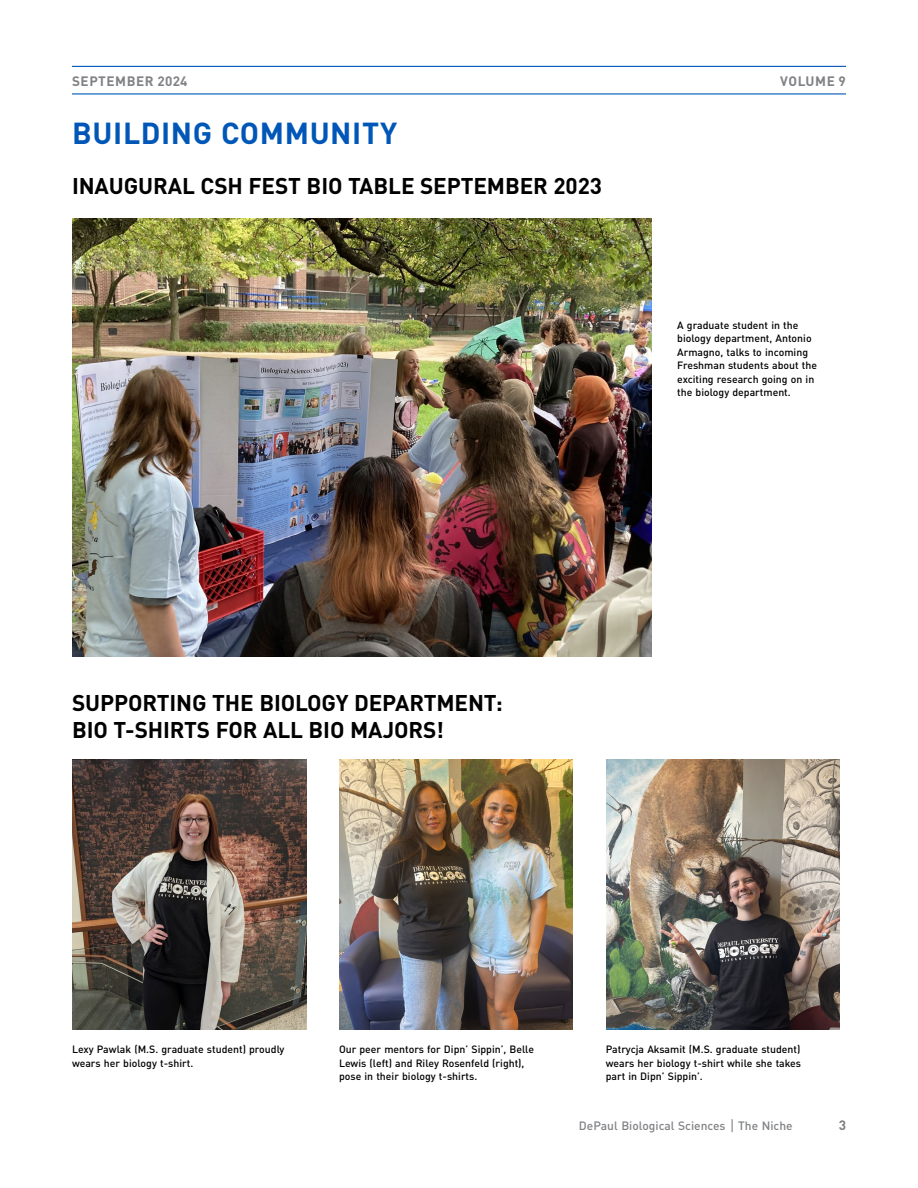
<style>
.page{position:relative;width:918px;height:1188px;background:#fff}
.page>*{position:absolute;margin:0;border:0;box-sizing:border-box;transform-origin:0 0}
.t1{font:700 30px "DIN Pro";letter-spacing:.02em;color:#0057b7}
.t2{font:700 22.5px/27px "DIN Pro";letter-spacing:-.005em;color:#000}
.t3{font:700 13.5px "DIN Pro";letter-spacing:.04em;color:#808285}
.t4{font:500 12px "DIN Pro";color:#808285}
.t5{font:500 10.5px/13.5px "DIN Pro";color:#000}
.s1{font-weight:400;font-size:15px}
</style>
<div class="page">
<hr style="left:72px;top:93px;width:774px;height:1px;background:#0057b7">
<hr style="left:72px;top:66px;width:774px;height:1px;background:#0057b7">
<img style="left:72px;top:219px;width:579px;height:438px">
<img style="left:72px;top:759px;width:234px;height:270px">
<img style="left:339px;top:759px;width:234px;height:270px">
<img style="left:606px;top:759px;width:234px;height:270px">
<p class="t3" style="left:72px;top:69px;width:117px">SEPTEMBER 2024</p>
<p class="t3" style="left:780px;top:69px;width:67px">VOLUME 9</p>
<h1 class="t1" style="left:72px;top:108px;width:326px">BUILDING COMMUNITY</h1>
<h2 class="t2" style="left:72px;top:169px;width:532px">INAUGURAL CSH FEST BIO TABLE SEPTEMBER 2023</h2>
<p class="t5" style="left:677px;top:317px;width:141px">A graduate student in the biology department, Antonio<br>Armagno, talks to incoming<br>Freshman students about the exciting research going on in the biology department.</p>
<h2 class="t2" style="left:72px;top:687px;width:432px">SUPPORTING THE BIOLOGY DEPARTMENT:<br>BIO T-SHIRTS FOR ALL BIO MAJORS!</h2>
<p class="t5" style="left:72px;top:1041px;width:214px">Lexy Pawlak (M.S. graduate student) proudly wears her biology t-shirt.</p>
<p class="t5" style="left:339px;top:1041px;width:197px">Our peer mentors for Dipn’ Sippin’, Belle<br>Lewis (left) and Riley Rosenfeld (right), pose in their biology t-shirts.</p>
<p class="t5" style="left:606px;top:1041px;width:197px;text-align:justify">Patrycja Aksamit (M.S. graduate student) wears her biology t-shirt while she takes part in Dipn’ Sippin’.</p>
<p class="t4" style="left:579px;top:1115px;width:215px">DePaul Biological Sciences <span class="s1">|</span> The Niche</p>
<p class="t3" style="left:839px;top:1113px;width:9px">3</p>
</div>
